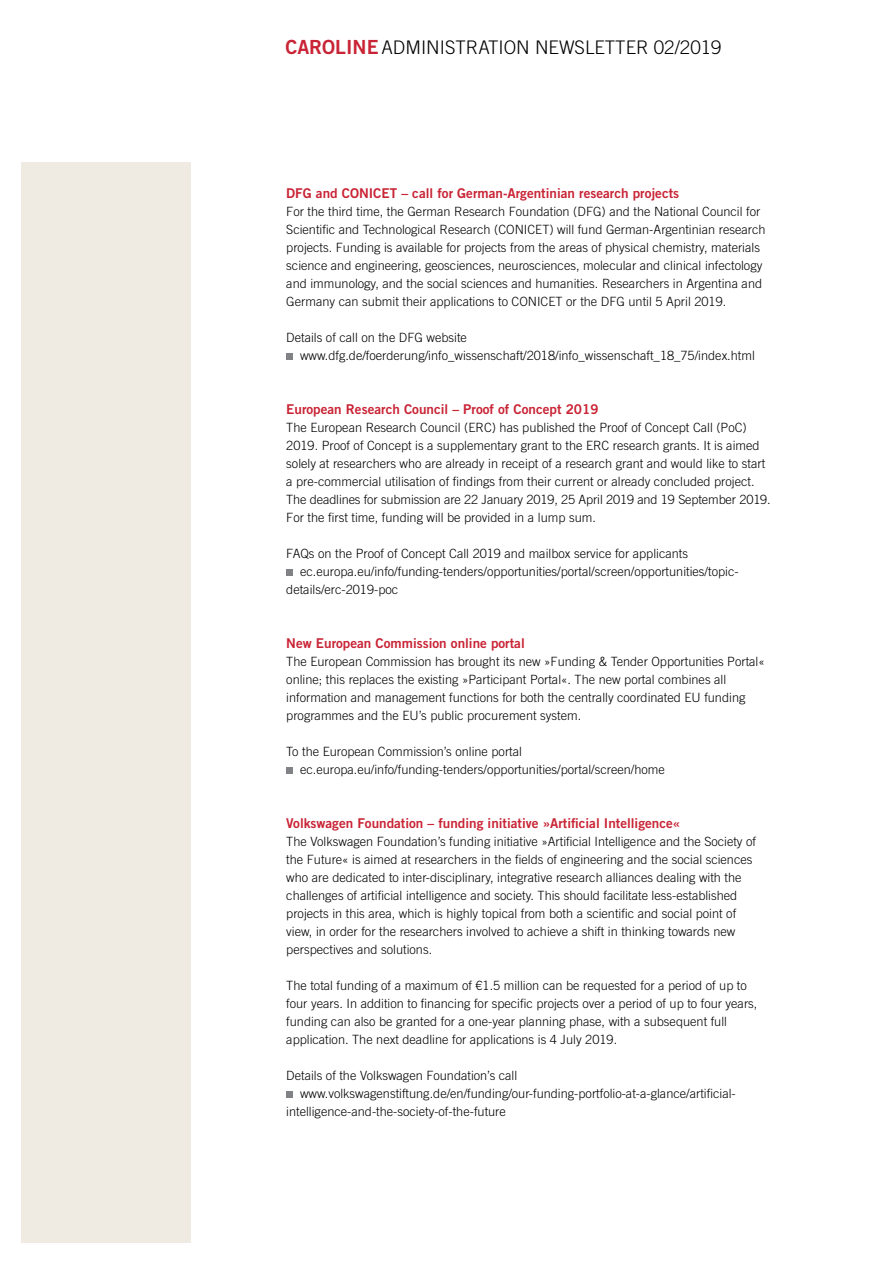
<style>
.page{position:relative;width:893px;height:1263px;background:#fff}
.page>*{position:absolute;margin:0;border:0;box-sizing:border-box;transform-origin:0 0}
.t1{font:300 18.75px "Trade Gothic LT Std";color:#000}
.t2{font:13.5px "Trade Gothic LT Std Bd 2";color:#c92435}
.t3{font:300 12.75px/18px "Trade Gothic LT Std";color:#000}
.s1{font-family:"Trade Gothic LT Std Bd 2";font-weight:400;font-size:19.5px;color:#c92435}
</style>
<div class="page">
<div style="left:286px;top:353px;width:7px;height:7px;background:#808285"></div>
<div style="left:286px;top:569px;width:7px;height:7px;background:#808285"></div>
<div style="left:286px;top:767px;width:7px;height:7px;background:#808285"></div>
<div style="left:286px;top:1091px;width:7px;height:7px;background:#808285"></div>
<div style="left:21px;top:162px;width:170px;height:1080px;background:#efebe3"></div>
<h1 class="t1" style="left:285px;top:36px;width:438px"><span class="s1">CAROLINE</span> ADMINISTRATION NEWSLETTER 02/2019</h1>
<p class="t2" style="left:286px;top:185px;width:394px">DFG and CONICET – call for German-Argentinian research projects</p>
<p class="t3" style="left:286px;top:202px;width:481px">For the third time, the German Research Foundation (DFG) and the National Council for Scientific and Technological Research (CONICET) will fund German-Argentinian research projects. Funding is available for projects from the areas of physical chemistry, materials science and engineering, geosciences, neurosciences, molecular and clinical infectology and immunology, and the social sciences and humanities. Researchers in Argentina and Germany can submit their applications to CONICET or the DFG until 5 April 2019.</p>
<p class="t3" style="left:300px;top:328px;width:456px;text-indent:-14px">Details of call on the DFG website www.dfg.de/foerderung/info_wissenschaft/2018/info_wissenschaft_18_75/index.html</p>
<p class="t2" style="left:286px;top:401px;width:314px">European Research Council – Proof of Concept 2019</p>
<p class="t3" style="left:286px;top:418px;width:486px">The European Research Council (ERC) has published the Proof of Concept Call (PoC)<br>2019. Proof of Concept is a supplementary grant to the ERC research grants. It is aimed solely at researchers who are already in receipt of a research grant and would like to start a pre-commercial utilisation of findings from their current or already concluded project.<br>The deadlines for submission are 22 January 2019, 25 April 2019 and 19 September 2019.<br>For the first time, funding will be provided in a lump sum.</p>
<p class="t3" style="left:286px;top:544px;width:403px">FAQs on the Proof of Concept Call 2019 and mailbox service for applicants</p>
<p class="t3" style="left:300px;top:562px;width:440px">ec.europa.eu/info/funding-tenders/opportunities/portal/screen/opportunities/topic-</p>
<p class="t3" style="left:286px;top:580px;width:113px">details/erc-2019-poc</p>
<p class="t2" style="left:286px;top:635px;width:240px">New European Commission online portal</p>
<p class="t3" style="left:286px;top:652px;width:480px">The European Commission has brought its new »Funding &amp; Tender Opportunities Portal« online; this replaces the existing »Participant Portal«. The new portal combines all information and management functions for both the centrally coordinated EU funding programmes and the EU’s public procurement system.</p>
<p class="t3" style="left:300px;top:742px;width:366px;text-indent:-14px">To the European Commission’s online portal ec.europa.eu/info/funding-tenders/opportunities/portal/screen/home</p>
<p class="t2" style="left:286px;top:815px;width:396px">Volkswagen Foundation – funding initiative »Artificial Intelligence«</p>
<p class="t3" style="left:286px;top:832px;width:471px">The Volkswagen Foundation’s funding initiative »Artificial Intelligence and the Society of the Future« is aimed at researchers in the fields of engineering and the social sciences who are dedicated to inter-disciplinary, integrative research alliances dealing with the challenges of artificial intelligence and society. This should facilitate less-established projects in this area, which is highly topical from both a scientific and social point of view, in order for the researchers involved to achieve a shift in thinking towards new perspectives and solutions.</p>
<p class="t3" style="left:286px;top:976px;width:473px">The total funding of a maximum of €1.5 million can be requested for a period of up to four years. In addition to financing for specific projects over a period of up to four years, funding can also be granted for a one-year planning phase, with a subsequent full application. The next deadline for applications is 4 July 2019.</p>
<p class="t3" style="left:286px;top:1066px;width:232px">Details of the Volkswagen Foundation’s call</p>
<p class="t3" style="left:300px;top:1084px;width:437px">www.volkswagenstiftung.de/en/funding/our-funding-portfolio-at-a-glance/artificial-</p>
<p class="t3" style="left:286px;top:1102px;width:221px">intelligence-and-the-society-of-the-future</p>
</div>
